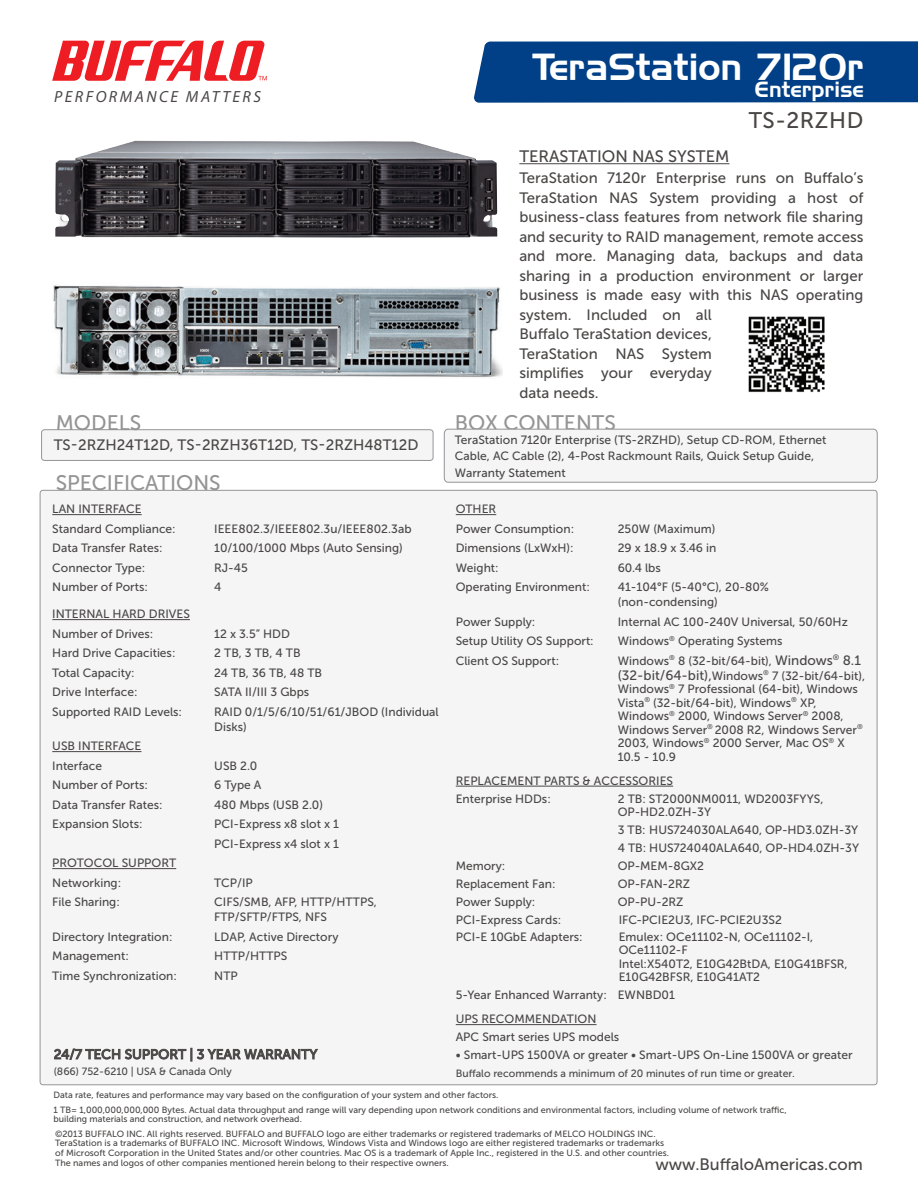
<style>
.page{position:relative;width:918px;height:1188px;background:#fff}
.page>*{position:absolute;margin:0;border:0;box-sizing:border-box;transform-origin:0 0}
.t1{font:37.5px "Slicker";color:#fff}
.t2{font:22.5px "Museo Sans 500";letter-spacing:.025em;color:#494645}
.t3{font:21.9px "Slicker";color:#fff}
.t4{font:21px "Museo Sans 500";color:#959494}
.t5{font:16.5px "Museo Sans 500";color:#494645}
.t6{font:italic 16.2px "Myriad Pro";letter-spacing:.15em;color:#494645}
.t7{font:15px/19.5px "Museo Sans 500";color:#494645}
.t8{font:13.5px "Museo Sans 500";color:#494645}
.t9{font:12px/13.5px "Museo Sans 500";color:#494645}
.t10{font:10.5px "Museo Sans 500";color:#494645}
.t11{font:9px/9.8px "Museo Sans 500";color:#494645}
.s1{font-size:13.5px}
</style>
<div class="page">
<div style="left:39px;top:435px;width:839px;height:651px;background:#f5f5f6"></div>
<hr style="left:52px;top:514px;width:90px;height:1px;background:#494645">
<hr style="left:52px;top:619px;width:138px;height:1px;background:#494645">
<hr style="left:52px;top:751px;width:89px;height:1px;background:#494645">
<hr style="left:52px;top:868px;width:124px;height:1px;background:#494645">
<hr style="left:456px;top:514px;width:40px;height:1px;background:#494645">
<hr style="left:456px;top:786px;width:217px;height:1px;background:#494645">
<hr style="left:456px;top:1024px;width:141px;height:1px;background:#494645">
<img style="left:748px;top:316px;width:77px;height:77px">
<hr style="left:519px;top:163px;width:210px;height:1px;background:#494645">
<svg style="left:54px;top:1048px;width:264px;height:13px"></svg>
<div style="left:42px;top:430px;width:391px;height:30px;background:#f5f5f6;border-radius:3px"></div>
<div style="left:42px;top:430px;width:391px;height:31px;border:1px solid #939598;border-radius:3px"></div>
<svg style="left:52px;top:41px;width:215px;height:40px"></svg>
<img style="left:55px;top:141px;width:442px;height:97px">
<img style="left:53px;top:285px;width:449px;height:93px">
<div style="left:444px;top:429px;width:434px;height:54px;background:#f5f5f6"></div>
<div style="left:474px;top:41px;width:444px;height:62px;background:#014086"></div>
<h3 class="t6" style="left:54px;top:87px;width:208px">PERFORMANCE MATTERS</h3>
<h1 class="t1" style="left:532px;top:46px;width:333px">TeraStation 7120r</h1>
<h3 class="t3" style="left:755px;top:77px;width:110px">Enterprise</h3>
<h2 class="t2" style="left:749px;top:108px;width:116px">TS-2RZHD</h2>
<h3 class="t5" style="left:519px;top:147px;width:212px">TERASTATION NAS SYSTEM</h3>
<p class="t7" style="left:519px;top:168px;width:346px">TeraStation 7120r Enterprise runs on Buffalo’s TeraStation NAS System providing a host of business-class features from network file sharing and security to RAID management, remote access and more. Managing data, backups and data sharing in a production environment or larger business is made easy with this NAS operating system. Included on all<br>Buffalo TeraStation devices,<br>TeraStation NAS System<br>simplifies your everyday<br>data needs.</p>
<h3 class="t4" style="left:56px;top:411px;width:87px">MODELS</h3>
<h3 class="t4" style="left:455px;top:411px;width:163px">BOX CONTENTS</h3>
<p class="t7" style="left:54px;top:436px;width:366px">TS-2RZH24T12D, TS-2RZH36T12D, TS-2RZH48T12D</p>
<h3 class="t4" style="left:56px;top:471px;width:167px">SPECIFICATIONS</h3>
<p class="t9" style="left:52px;top:500px;width:125px;line-height:19.5px">LAN INTERFACE<br>Standard Compliance:</p>
<p class="t9" style="left:214px;top:522px;width:199px">IEEE802.3/IEEE802.3u/IEEE802.3ab</p>
<p class="t9" style="left:52px;top:542px;width:112px">Data Transfer Rates:</p>
<p class="t9" style="left:214px;top:542px;width:190px">10/100/1000 Mbps (Auto Sensing)</p>
<p class="t9" style="left:52px;top:561px;width:95px">Connector Type:</p>
<p class="t9" style="left:214px;top:561px;width:35px">RJ-45</p>
<p class="t9" style="left:52px;top:581px;width:97px">Number of Ports:</p>
<p class="t9" style="left:214px;top:581px;width:9px">4</p>
<p class="t9" style="left:52px;top:605px;width:139px;line-height:19.5px">INTERNAL HARD DRIVES<br>Number of Drives:</p>
<p class="t9" style="left:214px;top:627px;width:77px">12 x 3.5” HDD</p>
<p class="t9" style="left:52px;top:647px;width:125px">Hard Drive Capacities:</p>
<p class="t9" style="left:214px;top:647px;width:88px">2 TB, 3 TB, 4 TB</p>
<p class="t9" style="left:52px;top:666px;width:84px">Total Capacity:</p>
<p class="t9" style="left:214px;top:666px;width:109px">24 TB, 36 TB, 48 TB</p>
<p class="t9" style="left:52px;top:686px;width:87px">Drive Interface:</p>
<p class="t9" style="left:214px;top:686px;width:96px">SATA II/III 3 Gbps</p>
<p class="t9" style="left:52px;top:705px;width:131px">Supported RAID Levels:</p>
<p class="t9" style="left:214px;top:704px;width:226px;line-height:15px">RAID 0/1/5/6/10/51/61/JBOD (Individual<br>Disks)</p>
<p class="t9" style="left:52px;top:737px;width:91px;line-height:19.5px">USB INTERFACE<br>Interface</p>
<p class="t9" style="left:214px;top:759px;width:45px">USB 2.0</p>
<p class="t9" style="left:52px;top:779px;width:97px">Number of Ports:</p>
<p class="t9" style="left:214px;top:779px;width:49px">6 Type A</p>
<p class="t9" style="left:52px;top:798px;width:112px">Data Transfer Rates:</p>
<p class="t9" style="left:214px;top:798px;width:110px">480 Mbps (USB 2.0)</p>
<p class="t9" style="left:52px;top:818px;width:92px">Expansion Slots:</p>
<p class="t9" style="left:214px;top:815px;width:126px;line-height:19.5px">PCI-Express x8 slot x 1<br>PCI-Express x4 slot x 1</p>
<p class="t9" style="left:52px;top:854px;width:125px;line-height:19.5px">PROTOCOL SUPPORT<br>Networking:</p>
<p class="t9" style="left:214px;top:876px;width:40px">TCP/IP</p>
<p class="t9" style="left:52px;top:896px;width:69px">File Sharing:</p>
<p class="t9" style="left:214px;top:895px;width:164px;line-height:15px">CIFS/SMB, AFP, HTTP/HTTPS,<br>FTP/SFTP/FTPS, NFS</p>
<p class="t9" style="left:52px;top:930px;width:122px">Directory Integration:</p>
<p class="t9" style="left:214px;top:930px;width:126px">LDAP, Active Directory</p>
<p class="t9" style="left:52px;top:950px;width:78px">Management:</p>
<p class="t9" style="left:214px;top:950px;width:75px">HTTP/HTTPS</p>
<p class="t9" style="left:52px;top:969px;width:126px">Time Synchronization:</p>
<p class="t9" style="left:214px;top:969px;width:25px">NTP</p>
<p class="t8" style="left:54px;top:1047px;width:265px">24/7 TECH SUPPORT | 3 YEAR WARRANTY</p>
<p class="t10" style="left:54px;top:1066px;width:179px">(866) 752-6210 | USA &amp; Canada Only</p>
<p class="t9" style="left:455px;top:431px;width:373px;line-height:16.5px">TeraStation 7120r Enterprise (TS-2RZHD), Setup CD-ROM, Ethernet<br>Cable, AC Cable (2), 4-Post Rackmount Rails, Quick Setup Guide,<br>Warranty Statement</p>
<p class="t9" style="left:456px;top:500px;width:120px;line-height:19.5px">OTHER<br>Power Consumption:</p>
<p class="t9" style="left:618px;top:522px;width:99px">250W (Maximum)</p>
<p class="t9" style="left:456px;top:542px;width:120px">Dimensions (LxWxH):</p>
<p class="t9" style="left:618px;top:542px;width:100px">29 x 18.9 x 3.46 in</p>
<p class="t9" style="left:456px;top:561px;width:44px">Weight:</p>
<p class="t9" style="left:618px;top:561px;width:45px">60.4 lbs</p>
<p class="t9" style="left:456px;top:581px;width:136px">Operating Environment:</p>
<p class="t9" style="left:618px;top:580px;width:153px;line-height:15px">41-104°F (5-40°C), 20-80% (non-condensing)</p>
<p class="t9" style="left:456px;top:615px;width:81px">Power Supply:</p>
<p class="t9" style="left:618px;top:615px;width:232px">Internal AC 100-240V Universal, 50/60Hz</p>
<p class="t9" style="left:456px;top:635px;width:140px">Setup Utility OS Support:</p>
<p class="t9" style="left:618px;top:635px;width:166px">Windows<sup>®</sup> Operating Systems</p>
<p class="t9" style="left:456px;top:654px;width:105px">Client OS Support:</p>
<p class="t9" style="left:618px;top:653px;width:249px;line-height:15px">Windows<sup>®</sup> 8 (32-bit/64-bit), <span class="s1">Windows</span><sup>®</sup> <span class="s1">8.1 (32-bit/64-bit),</span>Windows<sup>®</sup> 7 (32-bit/64-bit),</p>
<p class="t9" style="left:618px;top:683px;width:247px">Windows<sup>®</sup> 7 Professional (64-bit), Windows Vista<sup>®</sup> (32-bit/64-bit), Windows<sup>®</sup> XP, Windows<sup>®</sup> 2000, Windows Server<sup>®</sup> 2008, Windows Server<sup>®</sup> 2008 R2, Windows Server<sup>® </sup>2003, Windows<sup>®</sup> 2000 Server, Mac OS<sup>®</sup> X 10.5 - 10.9</p>
<p class="t9" style="left:456px;top:772px;width:219px;line-height:18px">REPLACEMENT PARTS &amp; ACCESSORIES<br>Enterprise HDDs:</p>
<p class="t9" style="left:618px;top:792px;width:207px">2 TB: ST2000NM0011, WD2003FYYS,<br>OP-HD2.0ZH-3Y</p>
<p class="t9" style="left:618px;top:821px;width:243px;line-height:18px">3 TB: HUS724030ALA640, OP-HD3.0ZH-3Y<br>4 TB: HUS724040ALA640, OP-HD4.0ZH-3Y</p>
<p class="t9" style="left:456px;top:860px;width:51px">Memory:</p>
<p class="t9" style="left:618px;top:860px;width:88px">OP-MEM-8GX2</p>
<p class="t9" style="left:456px;top:878px;width:101px">Replacement Fan:</p>
<p class="t9" style="left:618px;top:878px;width:74px">OP-FAN-2RZ</p>
<p class="t9" style="left:456px;top:896px;width:81px">Power Supply:</p>
<p class="t9" style="left:618px;top:896px;width:67px">OP-PU-2RZ</p>
<p class="t9" style="left:456px;top:914px;width:107px">PCI-Express Cards:</p>
<p class="t9" style="left:619px;top:914px;width:165px">IFC-PCIE2U3, IFC-PCIE2U3S2</p>
<p class="t9" style="left:456px;top:930px;width:128px">PCI-E 10GbE Adapters:</p>
<p class="t9" style="left:619px;top:930px;width:230px">Emulex: OCe11102-N, OCe11102-I,<br>OCe11102-F<br>Intel:X540T2, E10G42BtDA, E10G41BFSR,<br>E10G42BFSR, E10G41AT2</p>
<p class="t9" style="left:456px;top:983px;width:221px;line-height:24px">5-Year Enhanced Warranty: EWNBD01<br>UPS RECOMMENDATION</p>
<p class="t9" style="left:456px;top:1031px;width:165px">APC Smart series UPS models</p>
<p class="t9" style="left:456px;top:1049px;width:398px">• Smart-UPS 1500VA or greater • Smart-UPS On-Line 1500VA or greater</p>
<p class="t10" style="left:456px;top:1068px;width:341px">Buffalo recommends a minimum of 20 minutes of run time or greater.</p>
<p class="t11" style="left:53px;top:1087px;width:735px;line-height:15px">Data rate, features and performance may vary based on the configuration of your system and other factors.<br>1 TB= 1,000,000,000,000 Bytes. Actual data throughput and range will vary depending upon network conditions and environmental factors, including volume of network traffic,</p>
<p class="t11" style="left:53px;top:1114px;width:250px">building materials and construction, and network overhead.</p>
<p class="t11" style="left:55px;top:1129px;width:615px">©2013 BUFFALO INC. All rights reserved. BUFFALO and BUFFALO logo are either trademarks or registered trademarks of MELCO HOLDINGS INC.<br>TeraStation is a trademarks of BUFFALO INC. Microsoft Windows, Windows Vista and Windows logo are either registered trademarks or trademarks of Microsoft Corporation in the United States and/or other countries. Mac OS is a trademark of Apple Inc., registered in the U.S. and other countries.<br>The names and logos of other companies mentioned herein belong to their respective owners.</p>
<h3 class="t5" style="left:655px;top:1155px;width:209px">www.BuffaloAmericas.com</h3>
</div>
